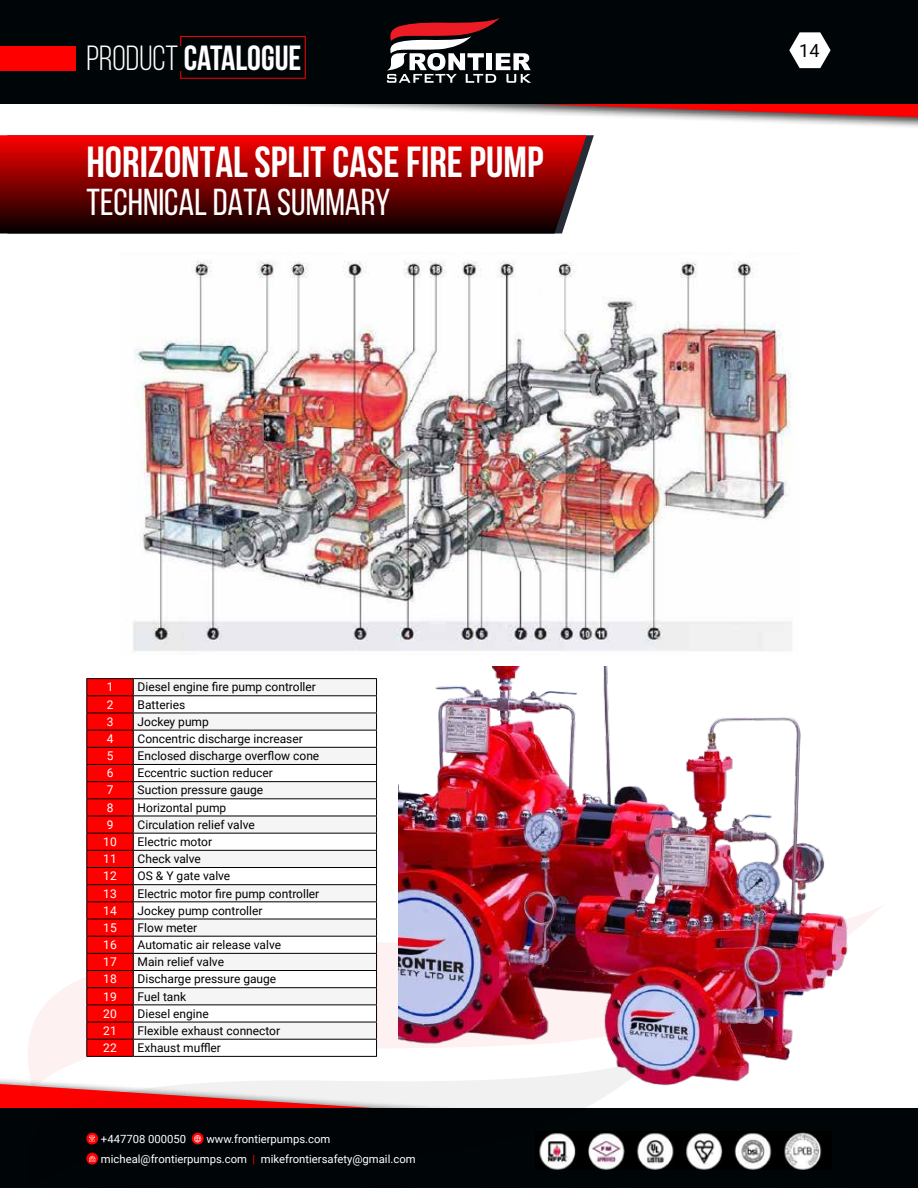
<style>
.page{position:relative;width:918px;height:1188px;background:#fff}
.page>*{position:absolute;margin:0;border:0;box-sizing:border-box;transform-origin:0 0}
.t1{font:700 43.5px "Bebas Neue";color:#fff}
.t2{font:37.5px "Bebas Neue";color:#fff}
.t3{font:700 34.95px "Bebas Neue";color:#fff}
.t4{font:18px "Roboto";color:#000}
.t5{font:12px "Roboto";color:#000}
.t6{font:12px "Roboto";color:#fff}
.t7{font:11.25px/20px "Roboto";color:#fff}
.s1{font-weight:400}
.s2{color:#f00}
</style>
<div class="page">
<div style="left:0;top:0;width:918px;height:129px;background:#000;opacity:.75"></div>
<svg style="left:0;top:104px;width:918px;height:14px"></svg>
<svg style="left:0;top:1084px;width:21px;height:24px"></svg>
<div style="left:0;top:1108px;width:918px;height:80px;background:#000508"></div>
<div style="left:0;top:0;width:918px;height:104px;background:#000508"></div>
<svg style="left:18px;top:904px;width:864px;height:184px"></svg>
<svg style="left:21px;top:1052px;width:640px;height:118px"></svg>
<hr style="left:779px;top:1187px;width:43px;height:1px;background:#000">
<svg style="left:86px;top:1133px;width:12px;height:11px"></svg>
<svg style="left:192px;top:1133px;width:12px;height:11px"></svg>
<svg style="left:86px;top:1153px;width:12px;height:11px"></svg>
<svg style="left:387px;top:18px;width:144px;height:65px"></svg>
<svg style="left:194px;top:1135px;width:7px;height:7px"></svg>
<svg style="left:89px;top:1136px;width:6px;height:6px"></svg>
<svg style="left:89px;top:1156px;width:6px;height:6px"></svg>
<svg style="left:789px;top:32px;width:42px;height:36px"></svg>
<div style="left:0;top:46px;width:76px;height:24px;background:#f00"></div>
<img style="left:534px;top:1132px;width:288px;height:37px">
<svg style="left:180px;top:36px;width:126px;height:43px"></svg>
<hr style="left:179px;top:46px;width:4px;height:24px;background:#000508">
<svg style="left:134px;top:696px;width:242px;height:360px;fill:#f5f5f5"></svg>
<hr style="left:86px;top:678px;width:47px;height:1px;background:#000">
<hr style="left:133px;top:678px;width:244px;height:1px;background:#000">
<hr style="left:133px;top:695px;width:244px;height:1px;background:#000">
<hr style="left:133px;top:713px;width:244px;height:1px;background:#000">
<hr style="left:133px;top:730px;width:244px;height:1px;background:#000">
<hr style="left:133px;top:747px;width:244px;height:1px;background:#000">
<hr style="left:133px;top:764px;width:244px;height:1px;background:#000">
<hr style="left:133px;top:781px;width:244px;height:1px;background:#000">
<hr style="left:133px;top:798px;width:244px;height:1px;background:#000">
<hr style="left:133px;top:816px;width:244px;height:1px;background:#000">
<hr style="left:133px;top:833px;width:244px;height:1px;background:#000">
<hr style="left:133px;top:850px;width:244px;height:1px;background:#000">
<hr style="left:133px;top:867px;width:244px;height:1px;background:#000">
<hr style="left:133px;top:884px;width:244px;height:1px;background:#000">
<hr style="left:133px;top:901px;width:244px;height:1px;background:#000">
<hr style="left:133px;top:919px;width:244px;height:1px;background:#000">
<hr style="left:133px;top:936px;width:244px;height:1px;background:#000">
<hr style="left:133px;top:953px;width:244px;height:1px;background:#000">
<hr style="left:133px;top:970px;width:244px;height:1px;background:#000">
<hr style="left:133px;top:987px;width:244px;height:1px;background:#000">
<hr style="left:133px;top:1004px;width:244px;height:1px;background:#000">
<hr style="left:133px;top:1022px;width:244px;height:1px;background:#000">
<hr style="left:133px;top:1039px;width:244px;height:1px;background:#000">
<hr style="left:86px;top:1056px;width:47px;height:1px;background:#000">
<hr style="left:133px;top:1056px;width:244px;height:1px;background:#000">
<svg style="left:86px;top:679px;width:48px;height:377px;background:#e20404"></svg>
<svg style="left:376px;top:679px;width:1px;height:377px"></svg>
<svg style="left:0;top:135px;width:586px;height:99px;background:#810505"></svg>
<img style="left:133px;top:261px;width:659px;height:391px">
<img style="left:398px;top:667px;width:468px;height:424px">
<h3 class="t3" style="left:86px;top:39px;width:217px"><span class="s1">PRODUCT</span> CATALOGUE</h3>
<h1 class="t1" style="left:86px;top:138px;width:459px">HORIZONTAL SPLIT CASE FIRE PUMP</h1>
<h2 class="t2" style="left:86px;top:182px;width:306px">TECHNICAL DATA SUMMARY</h2>
<p class="t6" style="left:107px;top:679px;width:8px">1</p>
<p class="t5" style="left:138px;top:679px;width:180px">Diesel engine fire pump controller</p>
<p class="t6" style="left:107px;top:696px;width:8px">2</p>
<p class="t5" style="left:138px;top:696px;width:49px">Batteries</p>
<p class="t6" style="left:107px;top:713px;width:8px">3</p>
<p class="t5" style="left:138px;top:713px;width:73px">Jockey pump</p>
<p class="t6" style="left:107px;top:730px;width:8px">4</p>
<p class="t5" style="left:138px;top:730px;width:167px">Concentric discharge increaser</p>
<p class="t6" style="left:107px;top:747px;width:8px">5</p>
<p class="t5" style="left:138px;top:747px;width:183px">Enclosed discharge overflow cone</p>
<p class="t6" style="left:107px;top:765px;width:8px">6</p>
<p class="t5" style="left:138px;top:765px;width:137px">Eccentric suction reducer</p>
<p class="t6" style="left:107px;top:782px;width:8px">7</p>
<p class="t5" style="left:138px;top:782px;width:127px">Suction pressure gauge</p>
<p class="t6" style="left:107px;top:799px;width:8px">8</p>
<p class="t5" style="left:138px;top:799px;width:90px">Horizontal pump</p>
<p class="t6" style="left:107px;top:816px;width:8px">9</p>
<p class="t5" style="left:138px;top:816px;width:119px">Circulation relief valve</p>
<p class="t6" style="left:103px;top:833px;width:15px">10</p>
<p class="t5" style="left:138px;top:833px;width:76px">Electric motor</p>
<p class="t6" style="left:103px;top:851px;width:15px">11</p>
<p class="t5" style="left:138px;top:851px;width:65px">Check valve</p>
<p class="t6" style="left:103px;top:868px;width:15px">12</p>
<p class="t5" style="left:138px;top:868px;width:94px">OS &amp; Y gate valve</p>
<p class="t6" style="left:103px;top:885px;width:15px">13</p>
<p class="t5" style="left:138px;top:885px;width:183px">Electric motor fire pump controller</p>
<p class="t6" style="left:103px;top:902px;width:15px">14</p>
<p class="t5" style="left:138px;top:902px;width:126px">Jockey pump controller</p>
<p class="t6" style="left:103px;top:919px;width:15px">15</p>
<p class="t5" style="left:138px;top:919px;width:61px">Flow meter</p>
<p class="t6" style="left:103px;top:936px;width:15px">16</p>
<p class="t5" style="left:138px;top:936px;width:145px">Automatic air release valve</p>
<p class="t6" style="left:103px;top:954px;width:15px">17</p>
<p class="t5" style="left:138px;top:954px;width:88px">Main relief valve</p>
<p class="t6" style="left:103px;top:971px;width:15px">18</p>
<p class="t5" style="left:138px;top:971px;width:140px">Discharge pressure gauge</p>
<p class="t6" style="left:103px;top:988px;width:15px">19</p>
<p class="t5" style="left:138px;top:988px;width:50px">Fuel tank</p>
<p class="t6" style="left:103px;top:1005px;width:15px">20</p>
<p class="t5" style="left:138px;top:1005px;width:73px">Diesel engine</p>
<p class="t6" style="left:103px;top:1022px;width:15px">21</p>
<p class="t5" style="left:138px;top:1022px;width:144px">Flexible exhaust connector</p>
<p class="t6" style="left:103px;top:1039px;width:15px">22</p>
<p class="t5" style="left:138px;top:1039px;width:85px">Exhaust muffler</p>
<p class="t7" style="left:101px;top:1129px;width:316px;text-indent:105px">www.frontierpumps.com micheal@frontierpumps.com <span class="s2">|</span> mikefrontiersafety@gmail.com</p>
<p class="t7" style="left:101px;top:1129px;width:87px">+447708 000050</p>
<h3 class="t4" style="left:799px;top:38px;width:22px">14</h3>
</div>
